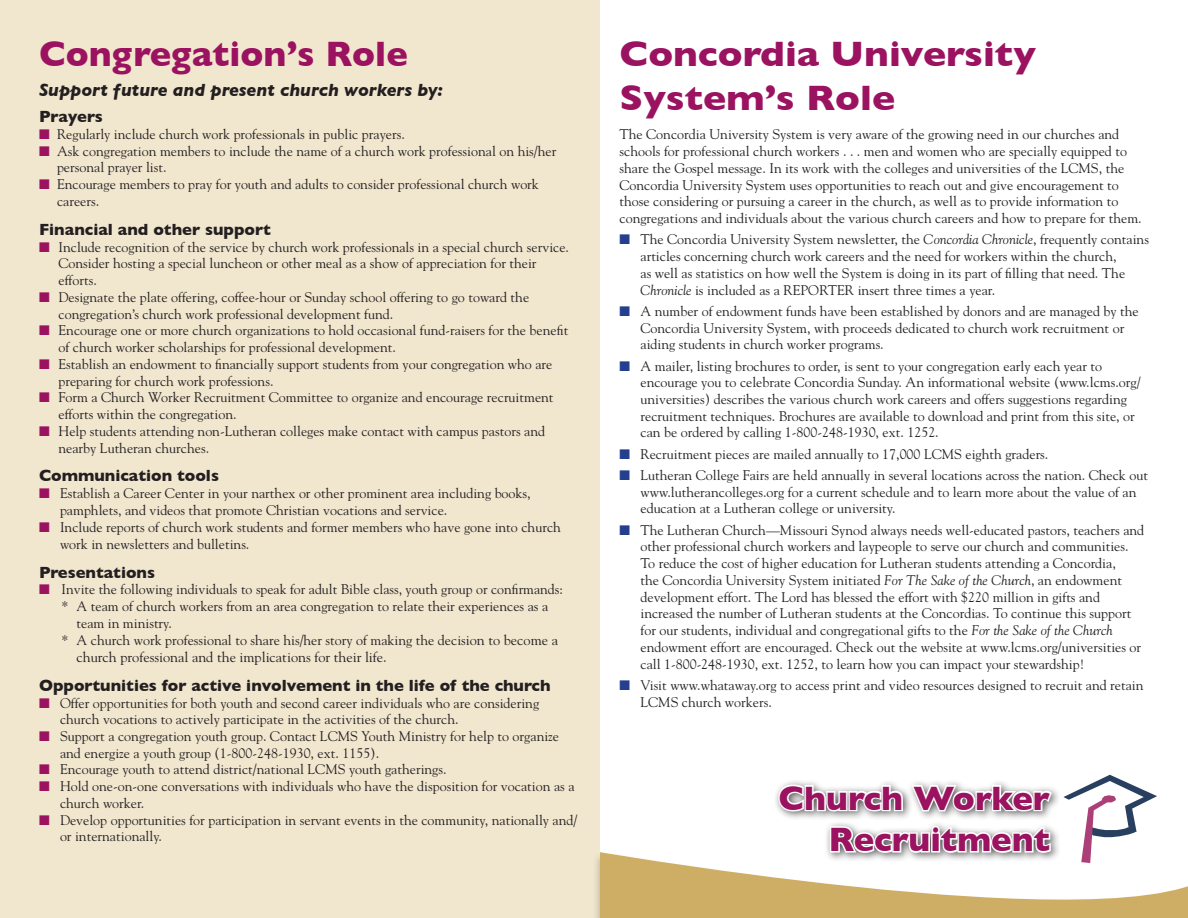
<style>
.page{position:relative;width:1188px;height:918px;background:#fff}
.page>*{position:absolute;margin:0;border:0;box-sizing:border-box;transform-origin:0 0}
.t1{font:700 36px/43.2px "Gill Sans";color:#9b1360;scale:1.08 1}
.t2{font:700 36px "Gill Sans";color:#9b1360}
.t3{font:700 34.5px/41.4px "Gill Sans";color:#9b1360;text-align:right}
.t4{font:italic 700 18px "Gill Sans";color:#231f20}
.t5{font:700 16.5px "Gill Sans";color:#231f20}
.t6{font:14.25px "Goudy Std";color:#231f20}
.Body_Text{font:13.95px/16.8px "Goudy Std";color:#231f20}
.s1{color:#253f8e}
.s2{font-style:italic}
.s3{color:#9b1360}
.s4{font-size:14.25px}
</style>
<div class="page">
<div style="left:0;top:0;width:600px;height:918px;background:#f1e6ce"></div>
<svg style="left:600px;top:775px;width:588px;height:143px"></svg>
<p class="t2" style="left:39px;top:32px;width:370px">Congregation’s Role</p>
<p class="t1" style="left:620px;top:33px;width:387px">Concordia University<br>System’s Role</p>
<p class="Body_Text" style="left:620px;top:126px;width:524px">The Concordia University System is very aware of the growing need in our churches and schools for professional church workers . . . men and women who are specially equipped to share the Gospel message. In its work with the colleges and universities of the LCMS, the Concordia University System uses opportunities to reach out and give encouragement to those considering or pursuing a career in the church, as well as to provide information to congregations and individuals about the various church careers and how to prepare for them.</p>
<p class="Body_Text" style="left:640px;top:231px;width:510px;text-indent:-21px"><span class="s1">■</span> The Concordia University System newsletter, the <span class="s2">Concordia Chronicle</span>, frequently contains articles concerning church work careers and the need for workers within the church,<br>as well as statistics on how well the System is doing in its part of filling that need. The <span class="s2">Chronicle</span> is included as a REPORTER insert three times a year.</p>
<p class="Body_Text" style="left:641px;top:302px;width:500px;text-indent:-21px"><span class="s1">■</span> A number of endowment funds have been established by donors and are managed by the<br>Concordia University System, with proceeds dedicated to church work recruitment or aiding students in church worker programs.</p>
<p class="Body_Text" style="left:641px;top:357px;width:502px;text-indent:-21px"><span class="s1">■</span> A mailer, listing brochures to order, is sent to your congregation early each year to encourage you to celebrate Concordia Sunday. An informational website (www.lcms.org/ universities) describes the various church work careers and offers suggestions regarding recruitment techniques. Brochures are available to download and print from this site, or can be ordered by calling 1-800-248-1930, ext. 1252.</p>
<p class="Body_Text" style="left:620px;top:445px;width:430px"><span class="s1">■</span> Recruitment pieces are mailed annually to 17,000 LCMS eighth graders.</p>
<p class="Body_Text" style="left:641px;top:467px;width:509px;text-indent:-21px"><span class="s1">■</span> Lutheran College Fairs are held annually in several locations across the nation. Check out www.lutherancolleges.org for a current schedule and to learn more about the value of an education at a Lutheran college or university.</p>
<p class="Body_Text" style="left:640px;top:521px;width:505px;text-indent:-21px"><span class="s1">■</span> The Lutheran Church—Missouri Synod always needs well-educated pastors, teachers and other professional church workers and laypeople to serve our church and communities.<br>To reduce the cost of higher education for Lutheran students attending a Concordia,<br>the Concordia University System initiated <span class="s2">For The Sake of the Church</span>, an endowment development effort. The Lord has blessed the effort with $220 million in gifts and increased the number of Lutheran students at the Concordias. To continue this support for our students, individual and congregational gifts to the <span class="s2">For the Sake of the Church </span>endowment effort are encouraged. Check out the website at www.lcms.org/universities or call 1-800-248-1930, ext. 1252, to learn how you can impact your stewardship!</p>
<p class="Body_Text" style="left:640px;top:676px;width:505px;text-indent:-21px"><span class="s1">■</span> Visit www.whataway.org to access print and video resources designed to recruit and retain<br>LCMS church workers.</p>
<p class="t4" style="left:39px;top:80px;width:406px">Support future and present church workers by:</p>
<p class="t5" style="left:39px;top:107px;width:65px">Prayers</p>
<p class="Body_Text" style="left:39px;top:125px;width:367px"><span class="s3">■</span> Regularly include church work professionals in public prayers.</p>
<p class="Body_Text" style="left:57px;top:142px;width:501px;text-indent:-18px"><span class="s3">■</span> Ask congregation members to include the name of a church work professional on his/her personal prayer list.</p>
<p class="Body_Text" style="left:57px;top:176px;width:483px;text-indent:-18px"><span class="s3">■</span> Encourage members to pray for youth and adults to consider professional church work careers<span class="s4">.</span></p>
<p class="t5" style="left:39px;top:220px;width:233px">Financial and other support</p>
<p class="Body_Text" style="left:58px;top:238px;width:512px;text-indent:-20px"><span class="s3">■</span> Include recognition of the service by church work professionals in a special church service.<br>Consider hosting a special luncheon or other meal as a show of appreciation for their efforts.</p>
<p class="Body_Text" style="left:58px;top:289px;width:472px;text-indent:-20px"><span class="s3">■</span> Designate the plate offering, coffee-hour or Sunday school offering to go toward the congregation’s church work professional development fund.</p>
<p class="Body_Text" style="left:58px;top:322px;width:511px;text-indent:-20px"><span class="s3">■</span> Encourage one or more church organizations to hold occasional fund-raisers for the benefit of church worker scholarships for professional development.</p>
<p class="Body_Text" style="left:58px;top:356px;width:495px;text-indent:-20px"><span class="s3">■</span> Establish an endowment to financially support students from your congregation who are preparing for church work professions.</p>
<p class="Body_Text" style="left:58px;top:389px;width:497px;text-indent:-20px"><span class="s3">■</span> Form a Church Worker Recruitment Committee to organize and encourage recruitment efforts within the congregation.</p>
<p class="Body_Text" style="left:58px;top:422px;width:488px;text-indent:-20px"><span class="s3">■</span> Help students attending non-Lutheran colleges make contact with campus pastors and nearby Lutheran churches.</p>
<p class="t5" style="left:39px;top:466px;width:182px">Communication tools</p>
<p class="Body_Text" style="left:60px;top:485px;width:472px;text-indent:-21px"><span class="s3">■</span> Establish a Career Center in your narthex or other prominent area including books, pamphlets, and videos that promote Christian vocations and service.</p>
<p class="Body_Text" style="left:60px;top:518px;width:502px;text-indent:-21px"><span class="s3">■</span> Include reports of church work students and former members who have gone into church work in newsletters and bulletins.</p>
<p class="t5" style="left:39px;top:562px;width:118px">Presentations</p>
<p class="Body_Text" style="left:39px;top:581px;width:525px"><span class="s3">■</span> Invite the following individuals to speak for adult Bible class, youth group or confirmands:</p>
<p class="Body_Text" style="left:76px;top:598px;width:473px;text-indent:-15px">* A team of church workers from an area congregation to relate their experiences as a team in ministry.</p>
<p class="Body_Text" style="left:62px;top:631px;width:498px">* A church work professional to share his/her story of making the decis<span class="s4">ion to become a</span></p>
<p class="t6" style="left:76px;top:648px;width:312px">church professional and the implications for their life.</p>
<p class="t5" style="left:39px;top:676px;width:513px">Opportunities for active involvement in the life of the church</p>
<p class="Body_Text" style="left:60px;top:694px;width:481px;text-indent:-21px"><span class="s3">■</span> Offer opportunities for both youth and second career individuals who are considering church vocations to actively participate in the activities of the church.</p>
<p class="Body_Text" style="left:60px;top:728px;width:501px;text-indent:-21px"><span class="s3">■</span> Support a congregation youth group. Contact LCMS Youth Ministry for help to organize and energize a youth group (1-800-248-1930, ext. 1155).</p>
<p class="Body_Text" style="left:39px;top:761px;width:409px"><span class="s3">■</span> Encourage youth to attend district/national LCMS youth gatherings.</p>
<p class="Body_Text" style="left:60px;top:778px;width:516px;text-indent:-21px"><span class="s3">■</span> Hold one-on-one conversations with individuals who have the disposition for vocation as a church worker.</p>
<p class="Body_Text" style="left:60px;top:811px;width:519px;text-indent:-21px"><span class="s3">■</span> Develop opportunities for participation in servant events in the community, nationally and/ or internationally.</p>
<p class="t3" style="left:778px;top:777px;width:273px">Church Worker<br>Recruitment</p>
</div>
